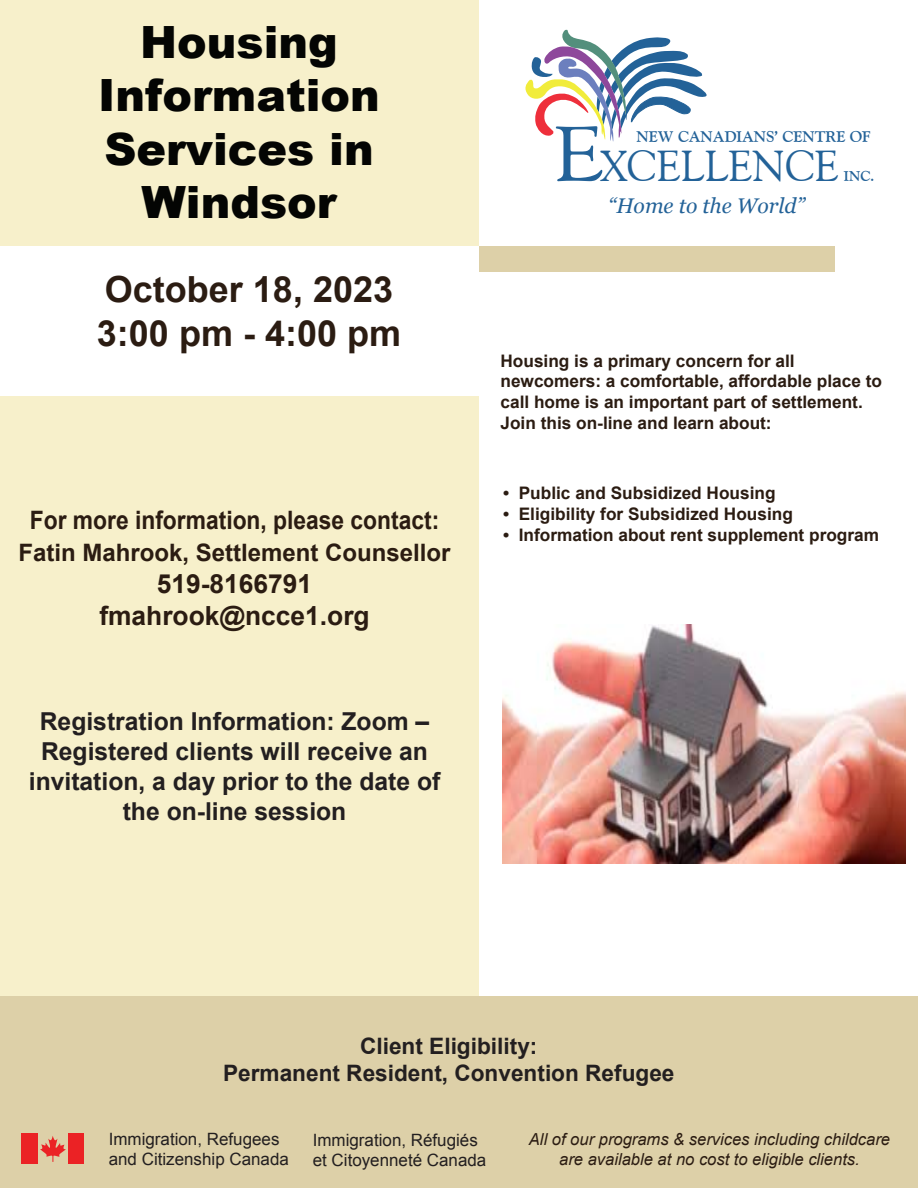
<style>
.page{position:relative;width:918px;height:1188px;background:#fff}
.page>*{position:absolute;margin:0;border:0;box-sizing:border-box;transform-origin:0 0}
.t1{font:900 44.55px/53.4px "Arial";color:#040503;text-align:center}
.t2{font:43.2px "Goudy Old Style BT";color:#236298}
.t3{font:700 36px/43.2px "Arial";color:#2b1c12}
.t4{font:700 26.4px/32.7px "Arial";color:#2b1c12;text-align:center}
.t5{font:700 25.35px "Arial";color:#2b1c12;scale:.9 1}
.t6{font:700 24.75px/29.8px "Arial";color:#231f20;text-align:center}
.t7{font:700 24px "Arial";color:#2b1c12}
.t8{font:700 22.65px/27.2px "Arial";color:#231f20;text-align:center}
.t9{font:italic 21.15px "Georgia";color:#236298}
.t10{font:700 17.25px/20.7px "Arial";color:#2b1c12}
.t11{font:16.95px/20.4px "Arial";color:#231f20}
.t12{font:italic 16.5px/19.8px "Arial";color:#2b1c12;text-align:center}
.t13{font:700 15.45px "Goudy Old Style BT";color:#236298}
.t14{font:700 14.25px "Goudy Old Style BT";color:#236298}
.s1{font-size:77.85px}
</style>
<div class="page">
<div style="left:1px;top:0;width:478px;height:1188px;background:#f7f0cb"></div>
<div style="left:0;top:996px;width:918px;height:192px;background:#ddd0a8"></div>
<div style="left:0;top:246px;width:479px;height:150px;background:#fff"></div>
<div style="left:479px;top:246px;width:356px;height:25px;background:#ddd0a8"></div>
<svg style="left:40px;top:1136px;width:26px;height:26px"></svg>
<div style="left:22px;top:1133px;width:16px;height:31px;background:#eb2225"></div>
<div style="left:68px;top:1133px;width:16px;height:31px;background:#eb2225"></div>
<svg style="left:525px;top:30px;width:182px;height:111px"></svg>
<img style="left:502px;top:624px;width:403px;height:239px">
<h1 class="t1" style="left:98px;top:14px;width:283px">Housing<br>Information<br>Services in<br>Windsor</h1>
<h3 class="t3" style="left:97px;top:269px;width:306px">October 18, 2023<br>3:00 pm - 4:00 pm</h3>
<h3 class="t5" style="left:30px;top:503px;width:457px">For more information, please contact:</h3>
<h3 class="t7" style="left:19px;top:536px;width:434px">Fatin Mahrook, Settlement Counsellor</h3>
<h3 class="t4" style="left:99px;top:567px;width:272px">519-8166791 fmahrook@ncce1.org</h3>
<h3 class="t6" style="left:29px;top:707px;width:413px">Registration Information: Zoom –<br>Registered clients will receive an invitation, a day prior to the date of the on-line session</h3>
<h2 class="t2" style="left:554px;top:139px;width:287px"><span class="s1">E</span>XCELLENCE</h2>
<p class="t13" style="left:637px;top:127px;width:236px">NEW CANADIANS’ CENTRE OF</p>
<p class="t14" style="left:844px;top:167px;width:32px">INC.</p>
<p class="t9" style="left:608px;top:190px;width:198px">“Home to the World”</p>
<p class="t10" style="left:500px;top:351px;width:383px">Housing is a primary concern for all newcomers: a comfortable, affordable place to call home is an important part of settlement.<br>Join this on-line and learn about:</p>
<p class="t10" style="left:503px;top:483px;width:274px">• Public and Subsidized Housing</p>
<p class="t10" style="left:503px;top:504px;width:291px">• Eligibility for Subsidized Housing</p>
<p class="t10" style="left:503px;top:525px;width:377px">• Information about rent supplement program</p>
<h3 class="t8" style="left:223px;top:1033px;width:453px">Client Eligibility:<br>Permanent Resident, Convention Refugee</h3>
<p class="t11" style="left:109px;top:1129px;width:182px">Immigration, Refugees and Citizenship Canada</p>
<p class="t11" style="left:313px;top:1130px;width:175px">Immigration, Réfugiés et Citoyenneté Canada</p>
<p class="t12" style="left:529px;top:1130px;width:363px">All of our programs &amp; services including childcare are available at no cost to eligible clients.</p>
</div>
